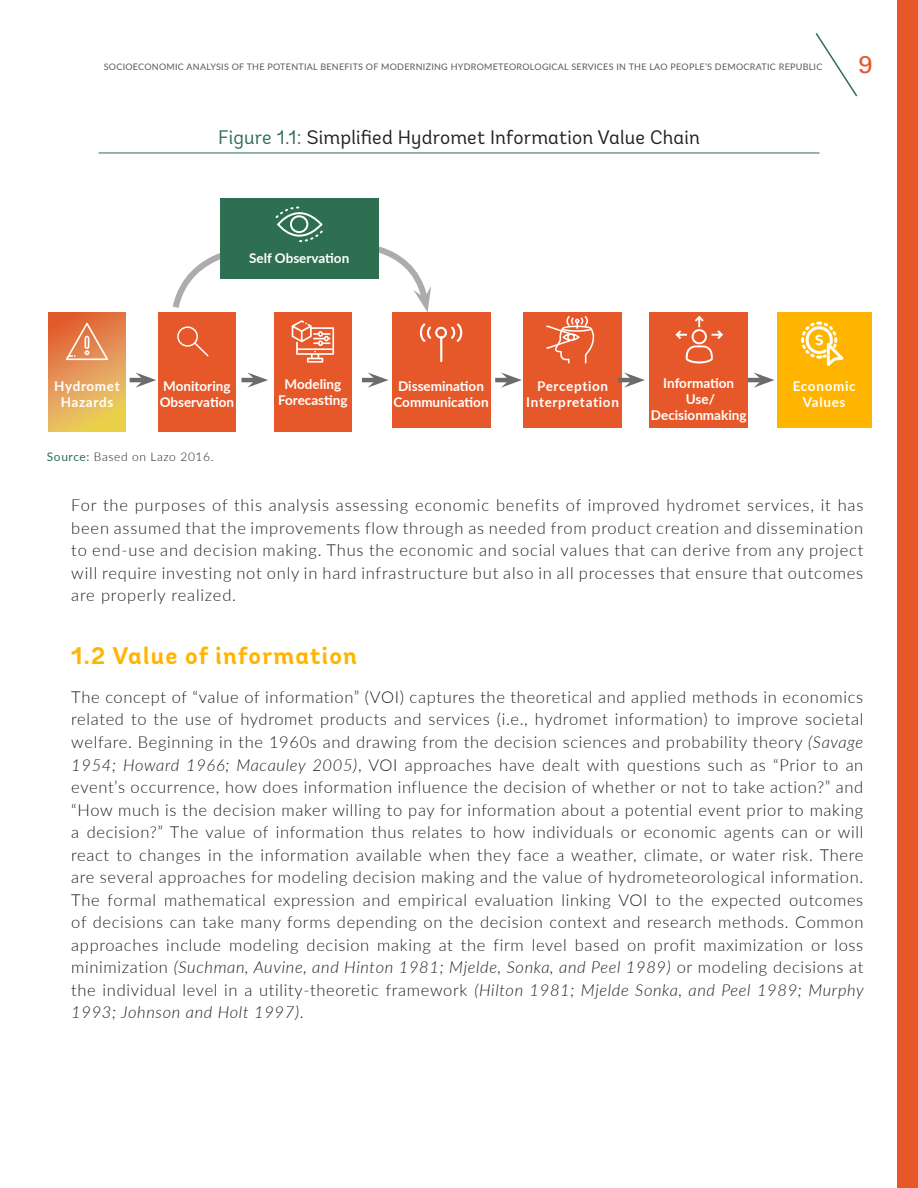
<style>
.page{position:relative;width:918px;height:1188px;background:#fff}
.page>*{position:absolute;margin:0;border:0;box-sizing:border-box;transform-origin:0 0}
.t1{font:24.15px "Univers";color:#e65829;scale:1.05 1}
.t2{font:700 24px "Andes";letter-spacing:.05em;color:#ffb500}
.t3{font:19.5px "Andes";letter-spacing:.01em;color:#231f20}
.t4{font:300 16.5px/22.5px "Lato";letter-spacing:.04em;color:#231f20;text-align:justify}
.t5{font:700 13.5px/16.2px "Lato";color:#fff;text-align:center}
.t6{font:700 13.5px/16.2px "Lato";letter-spacing:.05em;color:#fff;text-align:center}
.t7{font:300 12px "Lato";letter-spacing:.05em;color:#231f20}
.t8{font:9px "Lato";letter-spacing:.03em;color:#58595b}
.s1{color:#2f6f51}
.s2{font-weight:400;color:#2f6f51}
.s3{font-style:italic}
</style>
<div class="page">
<svg style="left:815px;top:33px;width:43px;height:64px"></svg>
<div style="left:897px;top:0;width:21px;height:1188px;background:#e65829"></div>
<hr style="left:98px;top:153px;width:722px;height:1px;background:#2f6f51">
<div style="left:524px;top:312px;width:98px;height:116px;background:#e65829"></div>
<svg style="left:379px;top:246px;width:52px;height:66px"></svg>
<svg style="left:48px;top:312px;width:78px;height:120px;background:#e59f53"></svg>
<div style="left:158px;top:312px;width:78px;height:120px;background:#e65829"></div>
<hr style="left:130px;top:378px;width:14px;height:4px;background:#6b6b6b">
<svg style="left:135px;top:372px;width:21px;height:16px"></svg>
<hr style="left:242px;top:378px;width:14px;height:4px;background:#6b6b6b">
<svg style="left:247px;top:372px;width:21px;height:16px"></svg>
<hr style="left:362px;top:378px;width:14px;height:4px;background:#6b6b6b">
<svg style="left:368px;top:372px;width:21px;height:16px"></svg>
<svg style="left:495px;top:378px;width:6px;height:4px"></svg>
<svg style="left:501px;top:372px;width:21px;height:16px"></svg>
<svg style="left:618px;top:378px;width:6px;height:4px"></svg>
<svg style="left:624px;top:372px;width:21px;height:16px"></svg>
<div style="left:777px;top:312px;width:95px;height:116px;background:#ffb500"></div>
<hr style="left:748px;top:378px;width:14px;height:4px;background:#6b6b6b">
<svg style="left:754px;top:372px;width:20px;height:16px"></svg>
<svg style="left:172px;top:253px;width:48px;height:55px"></svg>
<div style="left:274px;top:312px;width:78px;height:120px;background:#e65829"></div>
<div style="left:392px;top:312px;width:99px;height:116px;background:#e65829"></div>
<div style="left:650px;top:312px;width:98px;height:116px;background:#e65829"></div>
<div style="left:220px;top:198px;width:159px;height:81px;background:#2f6f51"></div>
<svg style="left:275px;top:206px;width:48px;height:37px"></svg>
<svg style="left:66px;top:323px;width:42px;height:37px;background:#e79165"></svg>
<svg style="left:177px;top:326px;width:32px;height:30px"></svg>
<svg style="left:292px;top:320px;width:42px;height:43px"></svg>
<svg style="left:419px;top:323px;width:44px;height:40px"></svg>
<svg style="left:546px;top:316px;width:48px;height:47px"></svg>
<svg style="left:675px;top:316px;width:48px;height:47px"></svg>
<svg style="left:801px;top:321px;width:43px;height:45px"></svg>
<p class="t8" style="left:104px;top:60px;width:720px">SOCIOECONOMIC ANALYSIS OF THE POTENTIAL BENEFITS OF MODERNIZING HYDROMETEOROLOGICAL SERVICES IN THE LAO PEOPLE’S DEMOCRATIC REPUBLIC</p>
<h1 class="t1" style="left:858px;top:50px;width:15px">9</h1>
<p class="t3" style="left:218px;top:125px;width:483px"><span class="s1">Figure 1.1:</span> Simplified Hydromet Information Value Chain</p>
<p class="t5" style="left:249px;top:250px;width:102px">Self Observation</p>
<p class="t5" style="left:278px;top:375px;width:71px">Modeling<br>Forecasting</p>
<p class="t5" style="left:394px;top:377px;width:97px">Dissemination<br>Communication</p>
<p class="t5" style="left:651px;top:374px;width:97px">Information<br>Use/<br>Decisionmaking</p>
<p class="t6" style="left:54px;top:377px;width:67px">Hydromet<br>Hazards</p>
<p class="t5" style="left:160px;top:377px;width:76px;text-align:left">Monitoring<br>Observation</p>
<p class="t6" style="left:526px;top:377px;width:94px">Perception<br>Interpretation</p>
<p class="t6" style="left:793px;top:377px;width:64px">Economic<br>Values</p>
<p class="t7" style="left:47px;top:448px;width:168px"><span class="s2">Source:</span> Based on Lazo 2016.</p>
<p class="t4" style="left:71px;top:494px;width:794px">For the purposes of this analysis assessing economic benefits of improved hydromet services, it has been assumed that the improvements flow through as needed from product creation and dissemination to end-use and decision making. Thus the economic and social values that can derive from any project will require investing not only in hard infrastructure but also in all processes that ensure that outcomes are properly realized.</p>
<h2 class="t2" style="left:71px;top:641px;width:287px">1.2 Value of information</h2>
<p class="t4" style="left:71px;top:685px;width:794px">The concept of “value of information” (VOI) captures the theoretical and applied methods in economics related to the use of hydromet products and services (i.e., hydromet information) to improve societal welfare. Beginning in the 1960s and drawing from the decision sciences and probability theory <span class="s3">(Savage 1954; Howard 1966; Macauley 2005)</span>, VOI approaches have dealt with questions such as “Prior to an event’s occurrence, how does information influence the decision of whether or not to take action?” and “How much is the decision maker willing to pay for information about a potential event prior to making a decision?” The value of information thus relates to how individuals or economic agents can or will react to changes in the information available when they face a weather, climate, or water risk. There are several approaches for modeling decision making and the value of hydrometeorological information.<br>The formal mathematical expression and empirical evaluation linking VOI to the expected outcomes of decisions can take many forms depending on the decision context and research methods. Common approaches include modeling decision making at the firm level based on profit maximization or loss minimization <span class="s3">(Suchman, Auvine, and Hinton 1981; Mjelde, Sonka, and Peel 1989)</span> or modeling decisions at the individual level in a utility-theoretic framework <span class="s3">(Hilton 1981; Mjelde Sonka, and Peel 1989; Murphy 1993; Johnson and Holt 1997)</span>.</p>
</div>
